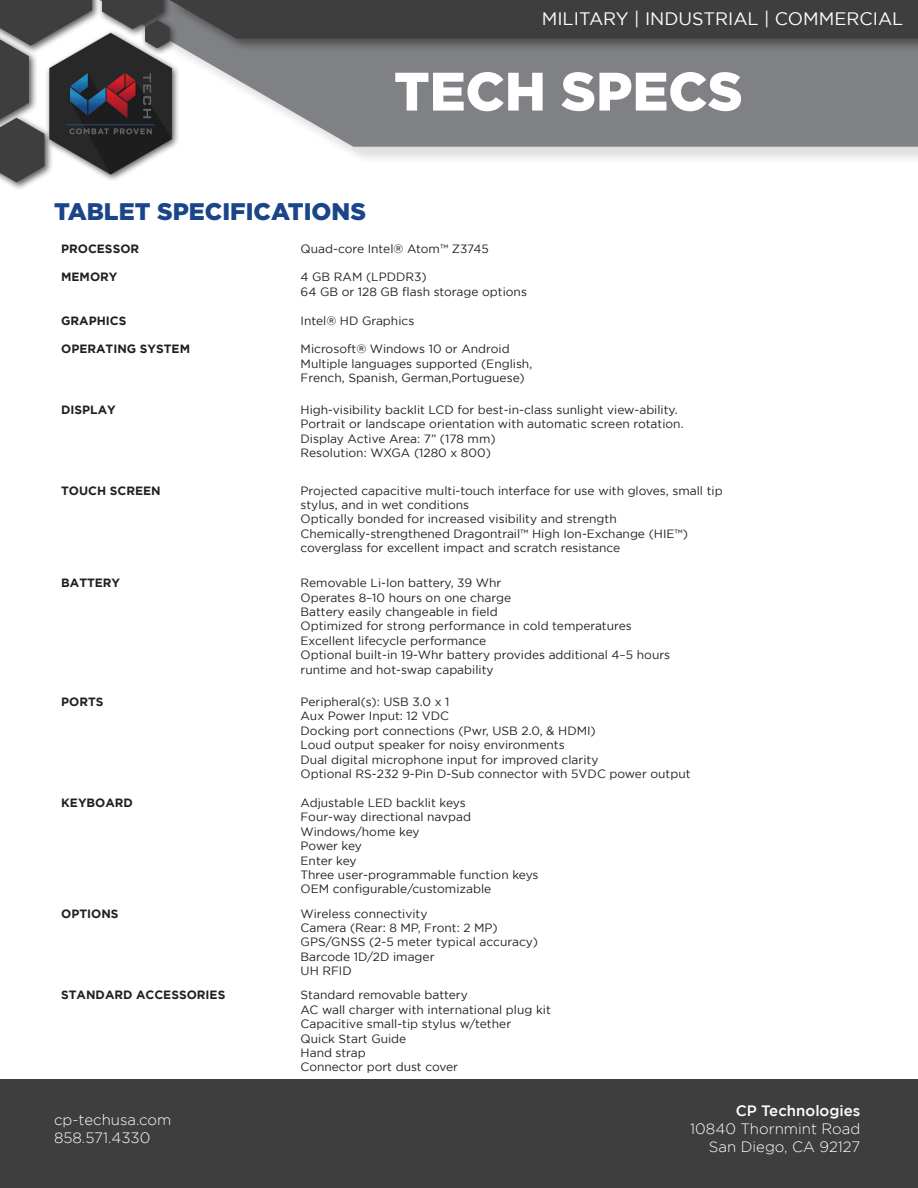
<style>
.page{position:relative;width:918px;height:1188px;background:#fff}
.page>*{position:absolute;margin:0;border:0;box-sizing:border-box;transform-origin:0 0}
.t1{font:900 54px "Gotham";color:#fff}
.t2{font:900 24px "Gotham";color:#1a458a}
.t3{font:18px "Gotham";color:#fff}
.t4{font:300 15px "Gotham";color:#fff}
.t5{font:500 15px "Gotham";color:#fff}
.t6{font:12px "Gotham";color:#231f20}
.t7{font:700 12px "Gotham";color:#231f20}
.t8{font:12px "Gotham";letter-spacing:-.025em;color:#231f20}
</style>
<div class="page">
<div style="left:96px;top:0;width:822px;height:165px;background:#231f20;opacity:.14"></div>
<svg style="left:182px;top:52px;width:736px;height:95px;background:#8e9092"></svg>
<div style="left:45px;top:30px;width:135px;height:152px;background:#231f20;opacity:.75"></div>
<img style="left:92px;top:38px;width:90px;height:137px">
<div style="left:0;top:0;width:101px;height:54px;background:#231f20;opacity:.75"></div>
<div style="left:98px;top:0;width:74px;height:38px;background:#231f20;opacity:.75"></div>
<div style="left:141px;top:16px;width:37px;height:40px;background:#231f20;opacity:.75"></div>
<div style="left:0;top:114px;width:53px;height:77px;background:#231f20;opacity:.75"></div>
<svg style="left:0;top:0;width:92px;height:182px"></svg>
<div style="left:168px;top:0;width:750px;height:52px;background:#7b7c7f"></div>
<svg style="left:102px;top:0;width:816px;height:48px;background:#4a4a4c"></svg>
<div style="left:0;top:1079px;width:918px;height:109px;background:#3e3e3f"></div>
<p class="t3" style="left:542px;top:8px;width:363px">MILITARY | INDUSTRIAL | COMMERCIAL</p>
<p class="t1" style="left:394px;top:60px;width:350px">TECH SPECS</p>
<p class="t2" style="left:54px;top:198px;width:314px">TABLET SPECIFICATIONS</p>
<p class="t7" style="left:61px;top:241px;width:80px">PROCESSOR</p>
<p class="t7" style="left:61px;top:270px;width:58px">MEMORY</p>
<p class="t7" style="left:61px;top:313px;width:67px">GRAPHICS</p>
<p class="t7" style="left:61px;top:342px;width:130px">OPERATING SYSTEM</p>
<p class="t6" style="left:301px;top:242px;width:190px">Quad-core Intel® Atom™ Z3745</p>
<p class="t6" style="left:301px;top:271px;width:128px">4 GB RAM (LPDDR3)</p>
<p class="t6" style="left:301px;top:285px;width:228px">64 GB or 128 GB flash storage options</p>
<p class="t6" style="left:301px;top:314px;width:115px">Intel® HD Graphics</p>
<p class="t6" style="left:301px;top:343px;width:211px">Microsoft® Windows 10 or Android</p>
<p class="t6" style="left:301px;top:357px;width:233px">Multiple languages supported (English,</p>
<p class="t6" style="left:301px;top:371px;width:226px">French, Spanish, German,Portuguese)</p>
<p class="t7" style="left:61px;top:403px;width:56px">DISPLAY</p>
<p class="t6" style="left:301px;top:403px;width:379px">High-visibility backlit LCD for best-in-class sunlight view-ability.</p>
<p class="t6" style="left:301px;top:417px;width:385px">Portrait or landscape orientation with automatic screen rotation.</p>
<p class="t6" style="left:301px;top:432px;width:197px">Display Active Area: 7” (178 mm)</p>
<p class="t6" style="left:301px;top:446px;width:192px">Resolution: WXGA (1280 x 800)</p>
<p class="t7" style="left:61px;top:483px;width:101px">TOUCH SCREEN</p>
<p class="t6" style="left:301px;top:484px;width:424px">Projected capacitive multi-touch interface for use with gloves, small tip</p>
<p class="t6" style="left:301px;top:498px;width:170px">stylus, and in wet conditions</p>
<p class="t6" style="left:301px;top:512px;width:318px">Optically bonded for increased visibility and strength</p>
<p class="t6" style="left:301px;top:527px;width:389px">Chemically-strengthened Dragontrail™ High Ion-Exchange (HIE™)</p>
<p class="t6" style="left:301px;top:541px;width:321px">coverglass for excellent impact and scratch resistance</p>
<p class="t7" style="left:61px;top:576px;width:61px">BATTERY</p>
<p class="t6" style="left:301px;top:576px;width:202px">Removable Li-Ion battery, 39 Whr</p>
<p class="t6" style="left:301px;top:591px;width:212px">Operates 8–10 hours on one charge</p>
<p class="t6" style="left:301px;top:605px;width:199px">Battery easily changeable in field</p>
<p class="t6" style="left:301px;top:619px;width:333px">Optimized for strong performance in cold temperatures</p>
<p class="t6" style="left:301px;top:634px;width:187px">Excellent lifecycle performance</p>
<p class="t6" style="left:301px;top:648px;width:371px">Optional built-in 19-Whr battery provides additional 4–5 hours</p>
<p class="t6" style="left:301px;top:663px;width:195px">runtime and hot-swap capability</p>
<p class="t7" style="left:61px;top:695px;width:44px">PORTS</p>
<p class="t6" style="left:301px;top:695px;width:150px">Peripheral(s): USB 3.0 x 1</p>
<p class="t6" style="left:301px;top:710px;width:150px">Aux Power Input: 12 VDC</p>
<p class="t6" style="left:301px;top:724px;width:297px">Docking port connections (Pwr, USB 2.0, &amp; HDMI)</p>
<p class="t6" style="left:301px;top:738px;width:266px">Loud output speaker for noisy environments</p>
<p class="t6" style="left:301px;top:753px;width:299px">Dual digital microphone input for improved clarity</p>
<p class="t6" style="left:301px;top:767px;width:392px">Optional RS-232 9-Pin D-Sub connector with 5VDC power output</p>
<p class="t6" style="left:301px;top:796px;width:167px">Adjustable LED backlit keys</p>
<p class="t6" style="left:301px;top:811px;width:172px">Four-way directional navpad</p>
<p class="t6" style="left:301px;top:825px;width:120px">Windows/home key</p>
<p class="t8" style="left:301px;top:839px;width:63px">Power key</p>
<p class="t6" style="left:301px;top:854px;width:58px">Enter key</p>
<p class="t6" style="left:301px;top:868px;width:239px">Three user-programmable function keys</p>
<p class="t6" style="left:301px;top:883px;width:192px">OEM configurable/customizable</p>
<p class="t7" style="left:61px;top:796px;width:73px">KEYBOARD</p>
<p class="t7" style="left:61px;top:906px;width:59px">OPTIONS</p>
<p class="t7" style="left:61px;top:988px;width:166px">STANDARD ACCESSORIES</p>
<p class="t4" style="left:54px;top:1112px;width:119px">cp-techusa.com</p>
<p class="t4" style="left:54px;top:1130px;width:98px">858.571.4330</p>
<p class="t6" style="left:301px;top:907px;width:128px">Wireless connectivity</p>
<p class="t6" style="left:301px;top:921px;width:199px">Camera (Rear: 8 MP, Front: 2 MP)</p>
<p class="t6" style="left:301px;top:935px;width:239px">GPS/GNSS (2-5 meter typical accuracy)</p>
<p class="t6" style="left:301px;top:950px;width:135px">Barcode 1D/2D imager</p>
<p class="t6" style="left:301px;top:964px;width:53px">UH RFID</p>
<p class="t6" style="left:301px;top:988px;width:169px">Standard removable battery</p>
<p class="t6" style="left:301px;top:1003px;width:252px">AC wall charger with international plug kit</p>
<p class="t6" style="left:301px;top:1017px;width:212px">Capacitive small-tip stylus w/tether</p>
<p class="t6" style="left:301px;top:1032px;width:107px">Quick Start Guide</p>
<p class="t6" style="left:301px;top:1046px;width:67px">Hand strap</p>
<p class="t6" style="left:301px;top:1060px;width:159px">Connector port dust cover</p>
<p class="t5" style="left:736px;top:1102px;width:126px">CP Technologies</p>
<p class="t4" style="left:690px;top:1120px;width:172px">10840 Thornmint Road</p>
<p class="t4" style="left:709px;top:1138px;width:153px">San Diego, CA 92127</p>
</div>
